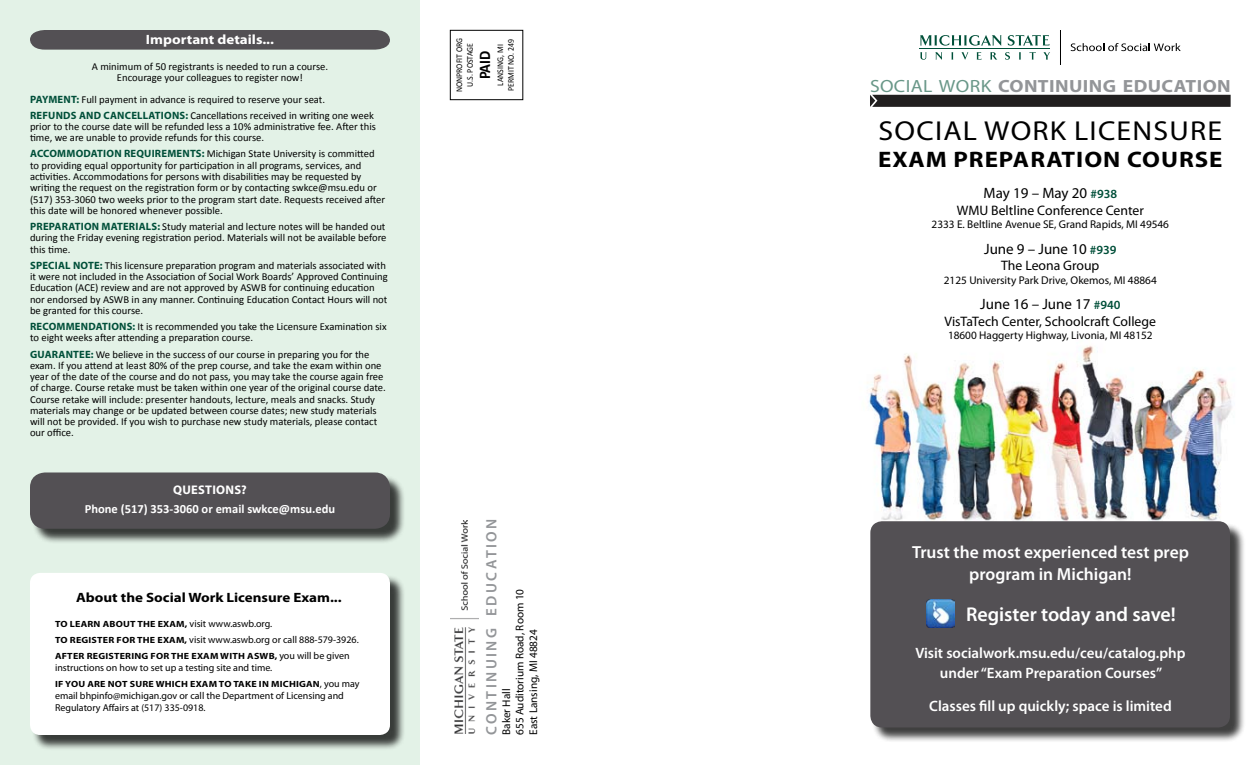
<style>
.page{position:relative;width:1260px;height:765px;background:#fff}
.page>*{position:absolute;margin:0;border:0;box-sizing:border-box;transform-origin:0 0}
.t1{font:27.5px "Myriad Pro";letter-spacing:.04em;color:#000;scale:1.09 1}
.t2{font:700 22.5px "Myriad Pro";letter-spacing:.04em;color:#000;scale:1.11 1}
.t3{font:600 20px "Myriad Pro";color:#fff}
.t4{font:700 17.75px "Myriad Pro";letter-spacing:.02em;color:#939598;scale:1.11 1}
.t5{font:600 17.5px/22.5px "Myriad Pro";color:#fff;text-align:center}
.t6{font:700 16.25px "Calibri";color:#000;scale:.9 1}
.t7{font:600 15px/19.5px "Myriad Pro";color:#fff;text-align:center}
.t8{font:15px "Myriad Pro";color:#000}
.t9{font:600 15px "Myriad Pro";letter-spacing:.16em;color:#939598}
.t10{font:13.75px "Myriad Pro";color:#000}
.t11{font:700 13.5px "Myriad Pro";color:#000;scale:1.11 1}
.t12{font:700 13.5px "Myriad Pro";color:#fff;scale:1.11 1}
.t13{font:700 12.5px "Calibri";color:#fff}
.t14{font:700 12.5px "Myriad Pro";color:#fff}
.t15{font:11.25px/13.5px "Myriad Pro";color:#000}
.t16{font:10.62px/11.2px "Calibri";color:#000}
.t17{font:700 10.62px "Myriad Pro";letter-spacing:.02em;color:#004f39}
.t18{font:10px/12px "Myriad Pro";color:#000}
.t19{font:700 9px "Myriad Pro";letter-spacing:.02em;color:#000;scale:1.11 1}
.t20{font:700 9px "Myriad Pro";letter-spacing:.085em;color:#000;scale:1.11 1}
.t21{font:8.75px/10.5px "Calibri";color:#000;text-align:center;scale:.9 1}
.s1{font-family:"Myriad Pro";font-weight:700;color:#004f39}
.s2{font-weight:700;font-size:9px}
.s3{font-weight:400;color:#699788}
.s4{font-weight:600;font-size:12.5px;color:#004f39}
</style>
<div class="page">
<img style="left:867px;top:345px;width:365px;height:182px">
<div style="left:0;top:0;width:420px;height:765px;background:#e3f2e7"></div>
<div style="left:450px;top:30px;width:73px;height:70px;border:1px solid #000"></div>
<img style="left:450px;top:521px;width:28px;height:212px">
<svg style="left:920px;top:52px;width:7px;height:8px"></svg>
<svg style="left:935px;top:52px;width:7px;height:8px"></svg>
<svg style="left:951px;top:52px;width:2px;height:8px"></svg>
<svg style="left:961px;top:52px;width:7px;height:8px"></svg>
<svg style="left:977px;top:52px;width:5px;height:8px"></svg>
<svg style="left:990px;top:52px;width:7px;height:8px"></svg>
<svg style="left:1005px;top:52px;width:5px;height:8px"></svg>
<svg style="left:1019px;top:52px;width:2px;height:8px"></svg>
<svg style="left:1030px;top:52px;width:6px;height:8px"></svg>
<svg style="left:1043px;top:52px;width:7px;height:8px"></svg>
<svg style="left:920px;top:35px;width:82px;height:11px"></svg>
<svg style="left:1008px;top:35px;width:42px;height:11px"></svg>
<hr style="left:920px;top:48px;width:130px;height:1px;background:#005039">
<svg style="left:1071px;top:43px;width:110px;height:8px"></svg>
<svg style="left:870px;top:95px;width:361px;height:12px;background:#252323"></svg>
<div style="left:872px;top:523px;width:374px;height:220px;background:#000;opacity:.75"></div>
<div style="left:870px;top:521px;width:360px;height:206px;background:#535054;border-radius:12px"></div>
<img style="left:926px;top:599px;width:28px;height:28px">
<div style="left:30px;top:30px;width:360px;height:20px;background:#535054"></div>
<div style="left:32px;top:575px;width:374px;height:176px;background:#000;opacity:.75"></div>
<div style="left:30px;top:573px;width:360px;height:162px;background:#fff;border-radius:10px"></div>
<div style="left:32px;top:474px;width:374px;height:71px;background:#000;opacity:.75"></div>
<div style="left:30px;top:472px;width:360px;height:57px;background:#535054;border-radius:15px"></div>
<p class="t12" style="left:146px;top:30px;width:117px">IMPORTANT DETAILS...</p>
<p class="t16" style="left:92px;top:60px;width:238px;text-align:center">A minimum of 50 registrants is needed to run a course.<br>Encourage your colleagues to register now!</p>
<p class="t16" style="left:30px;top:93px;width:297px"><span class="s1">PAYMENT:</span> Full payment in advance is required to reserve your seat.</p>
<p class="t17" style="left:30px;top:108px;width:27px">REFUND</p>
<p class="t17" style="left:71px;top:108px;width:17px">S AND</p>
<p class="t17" style="left:104px;top:108px;width:8px">CANCE</p>
<p class="t17" style="left:137px;top:108px;width:19px">LLATION</p>
<p class="t16" style="left:30px;top:109px;width:348px;text-indent:150px"><span class="s1">S:</span> Cancellations received in writing one week prior to the course date will be refunded less a 10% administrative fee. After this time, we are unable to provide refunds for this course.</p>
<p class="t17" style="left:30px;top:147px;width:15px">ACCO</p>
<p class="t17" style="left:57px;top:147px;width:26px">MMODATION</p>
<p class="t16" style="left:30px;top:148px;width:357px;text-indent:94px"><span class="s1">REQUI REMENTS:</span> Michigan State University is committed to providing equal opportunity for participation in all programs, services, and activities. Accommodations for persons with disabilities may be requested by writing the request on the registration form or by contacting swkce@msu.edu or (517) 353-3060 two weeks prior to the program start date. Requests received after this date will be honored whenever possible.</p>
<p class="t17" style="left:30px;top:219px;width:46px">PREPARATION</p>
<p class="t16" style="left:30px;top:220px;width:358px;text-align:justify;text-indent:72px"><span class="s1">MATERIALS:</span> Study material and lecture notes will be handed out during the Friday evening registration period. Materials will not be available before this time.</p>
<p class="t16" style="left:30px;top:259px;width:359px"><span class="s1">SPECIAL NOTE:</span> This licensure preparation program and materials associated with it were not included in the Association of Social Work Boards’ Approved Continuing Education (ACE) review and are not approved by ASWB for continuing education nor endorsed by ASWB in any manner. Continuing Education Contact Hours will not be granted for this course.</p>
<p class="t17" style="left:30px;top:319px;width:8px">RECO</p>
<p class="t17" style="left:57px;top:319px;width:26px">MMENDATION</p>
<p class="t16" style="left:30px;top:320px;width:358px;text-indent:97px"><span class="s1">S:</span> It is recommended you take the Licensure Examination six to eight weeks after attending a preparation course.</p>
<p class="t17" style="left:30px;top:347px;width:36px">GUARANTEE</p>
<p class="t16" style="left:30px;top:348px;width:357px;text-indent:61px"><span class="s1">:</span> We believe in the success of our course in preparing you for the exam. If you attend at least 80% of the prep course, and take the exam within one year of the date of the course and do not pass, you may take the course again free of charge. Course retake must be taken within one year of the original course date.<br>Course retake will include: presenter handouts, lecture, meals and snacks. Study materials may change or be updated between course dates; new study materials will not be provided. If you wish to purchase new study materials, please contact our office.</p>
<p class="t14" style="left:173px;top:482px;width:9px">QUE</p>
<p class="t14" style="left:198px;top:482px;width:15px">STION</p>
<p class="t14" style="left:234px;top:482px;width:14px">S?</p>
<p class="t13" style="left:85px;top:501px;width:252px">Phone (517) 353-3060 or email swkce@msu.edu</p>
<p class="t11" style="left:76px;top:589px;width:241px">ABOUT THE SOCIAL WORK LICENSURE EXAM...</p>
<p class="t19" style="left:55px;top:618px;width:62px">TO LEARN ABOUT</p>
<p class="t18" style="left:55px;top:616px;width:305px;line-height:15.9px;text-align:center"><span class="s2">THE EXAM,</span> visit www.aswb.org.<br><span class="s2">TO REGI STE R FO R THE EXAM,</span> visit www.aswb.org or call 888-579-3926.</p>
<p class="t19" style="left:55px;top:650px;width:75px">AFTER REGISTERING</p>
<p class="t20" style="left:151px;top:650px;width:70px">FOR THE EXAM WIT</p>
<p class="t18" style="left:55px;top:649px;width:296px;text-indent:183px"><span class="s2">H ASWB,</span> you will be given instructions on how to set up a testing site and time.</p>
<p class="t19" style="left:55px;top:678px;width:16px">IF YOU</p>
<p class="t19" style="left:87px;top:678px;width:26px">ARE NOT</p>
<p class="t19" style="left:130px;top:678px;width:156px">SUREWHICH EXAM TO TAKE IN MICHIGAN</p>
<p class="t18" style="left:55px;top:677px;width:306px;text-indent:265px">, you may email bhpinfo@michigan.gov or call the Department of Licensing and<br>Regulatory Affairs at (517) 335-0918.</p>
<p class="t21" style="left:454px;top:92px;width:62px;rotate:-90deg">NONPROFIT ORG<br>U.S. POSTAGE</p>
<h3 class="t6" style="left:475px;top:79px;width:33px;rotate:-90deg">PAID</h3>
<p class="t21" style="left:495px;top:91px;width:60px;rotate:-90deg">LANSING, MI<br>PERMIT NO. 249</p>
<h3 class="t9" style="left:482px;top:735px;width:218px;rotate:-90deg">CONTINUING EDUCATION</h3>
<p class="t15" style="left:499px;top:735px;width:148px;rotate:-90deg">Baker Hall<br>655 Auditorium Road, Room 10<br>East Lansing, MI 48824</p>
<h3 class="t4" style="left:870px;top:74px;width:326px"><span class="s3">SOCIAL WORK</span> CONTINUING EDUCATION</h3>
<h1 class="t1" style="left:879px;top:114px;width:31px">Social</h1>
<h1 class="t1" style="left:984px;top:114px;width:43px">Work</h1>
<h1 class="t1" style="left:1074px;top:114px;width:121px">Licensure</h1>
<h2 class="t2" style="left:878px;top:145px;width:110px">EXAM PREPA</h2>
<h2 class="t2" style="left:1030px;top:145px;width:29px">RATION</h2>
<h2 class="t2" style="left:1127px;top:145px;width:85px">COU RSE</h2>
<h3 class="t8" style="left:984px;top:184px;width:135px">May 19 – May 20 <span class="s4">#938</span></h3>
<p class="t10" style="left:957px;top:202px;width:189px">WMU Beltline Conference Center</p>
<p class="t15" style="left:932px;top:218px;width:239px">2333 E. Beltline Avenue SE, Grand Rapids, MI 49546</p>
<h3 class="t8" style="left:984px;top:240px;width:134px">June 9 – June 10 <span class="s4">#939</span></h3>
<p class="t10" style="left:1001px;top:257px;width:100px">The Leona Group</p>
<p class="t15" style="left:944px;top:273px;width:214px">2125 University Park Drive, Okemos, MI 48864</p>
<h3 class="t8" style="left:980px;top:295px;width:142px">June 16 – June 17 <span class="s4">#940</span></h3>
<p class="t10" style="left:945px;top:313px;width:213px">VisTaTech Center, Schoolcraft College</p>
<p class="t15" style="left:948px;top:329px;width:206px">18600 Haggerty Highway, Livonia, MI 48152</p>
<h3 class="t5" style="left:912px;top:540px;width:278px">Trust the most experienced test prep program in Michigan!</h3>
<h3 class="t3" style="left:966px;top:601px;width:211px">Register today and save!</h3>
<h3 class="t7" style="left:915px;top:643px;width:272px">Visit socialwork.msu.edu/ceu/catalog.php under “Exam Preparation Courses”</h3>
<h3 class="t7" style="left:929px;top:695px;width:244px">Classes fill up quickly; space is limited</h3>
</div>
